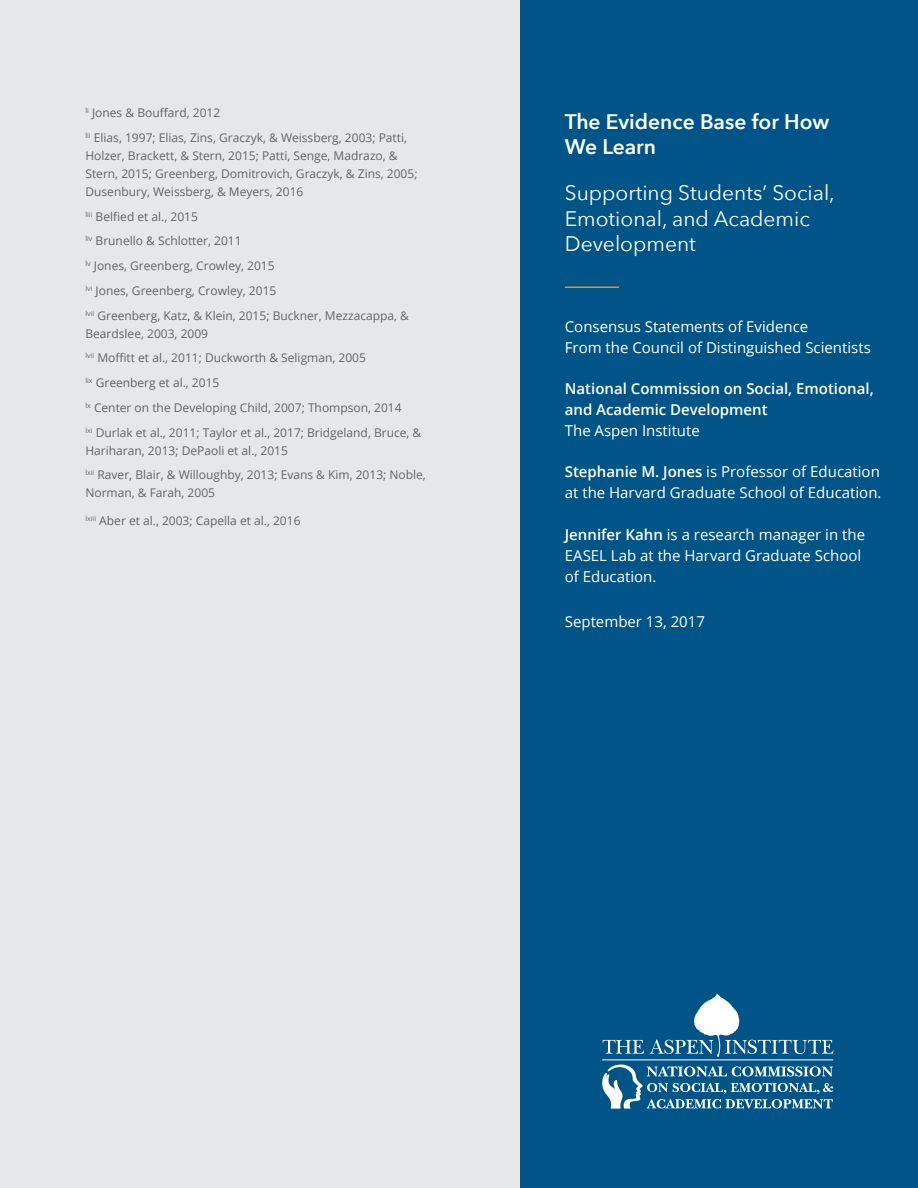
<style>
.page{position:relative;width:918px;height:1188px;background:#e6e7e8}
.page>*{position:absolute;margin:0;border:0;box-sizing:border-box;transform-origin:0 0}
.t1{font:21px/25.2px "Avenir Next";color:#fff}
.t2{font:600 21px/25.2px "Avenir Next";color:#fff}
.t3{font:15px/21px "Open Sans";color:#fff}
.t4{font:600 15px/21px "Open Sans";color:#fff}
.t5{font:12px/24.8px "Open Sans";color:#636466}
.s1{font-weight:600}
</style>
<div class="page">
<div style="left:521px;top:0;width:397px;height:1188px;background:#005487"></div>
<svg style="left:603px;top:1040px;width:41px;height:14px"></svg>
<svg style="left:650px;top:994px;width:183px;height:63px"></svg>
<hr style="left:602px;top:1060px;width:231px;height:1px;background:#fff">
<svg style="left:602px;top:1064px;width:231px;height:45px"></svg>
<hr style="left:565px;top:286px;width:54px;height:2px;background:#f18e20">
<p class="t5" style="left:85px;top:100px;width:323px"><sup>li</sup> Jones &amp; Bouffard, 2012<br><sup>lii</sup> Elias, 1997; Elias, Zins, Graczyk, &amp; Weissberg, 2003; Patti,</p>
<p class="t5" style="left:85px;top:146px;width:334px;line-height:18px">Holzer, Brackett, &amp; Stern, 2015; Patti, Senge, Madrazo, &amp;<br>Stern, 2015; Greenberg, Domitrovich, Graczyk, &amp; Zins, 2005;<br>Dusenbury, Weissberg, &amp; Meyers, 2016</p>
<p class="t5" style="left:85px;top:204px;width:325px"><sup>liii</sup> Belfied et al., 2015<br><sup>liv</sup> Brunello &amp; Schlotter, 2011<br><sup>lv</sup> Jones, Greenberg, Crowley, 2015<br><sup>lvi</sup> Jones, Greenberg, Crowley, 2015<br><sup>lvii</sup> Greenberg, Katz, &amp; Klein, 2015; Buckner, Mezzacappa, &amp;</p>
<p class="t5" style="left:85px;top:321px;width:337px">Beardslee, 2003, 2009<br><sup>lvii</sup> Moffitt et al., 2011; Duckworth &amp; Seligman, 2005<br><sup>lix</sup> Greenberg et al., 2015<br><sup>lx</sup> Center on the Developing Child, 2007; Thompson, 2014<br><sup>lxi</sup> Durlak et al., 2011; Taylor et al., 2017; Bridgeland, Bruce, &amp;</p>
<p class="t5" style="left:85px;top:438px;width:342px">Hariharan, 2013; DePaoli et al., 2015<br><sup>lxii</sup> Raver, Blair, &amp; Willoughby, 2013; Evans &amp; Kim, 2013; Noble,</p>
<p class="t5" style="left:85px;top:480px;width:131px">Norman, &amp; Farah, 2005</p>
<p class="t5" style="left:85px;top:508px;width:217px"><sup>lxiii</sup> Aber et al., 2003; Capella et al., 2016</p>
<h1 class="t2" style="left:565px;top:109px;width:266px">The Evidence Base for How<br>We Learn</h1>
<h1 class="t1" style="left:565px;top:180px;width:271px">Supporting Students’ Social,<br>Emotional, and Academic<br>Development</h1>
<p class="t3" style="left:565px;top:315px;width:307px">Consensus Statements of Evidence<br>From the Council of Distinguished Scientists</p>
<p class="t4" style="left:565px;top:377px;width:310px">National Commission on Social, Emotional, and Academic Development</p>
<p class="t3" style="left:565px;top:419px;width:137px">The Aspen Institute</p>
<p class="t3" style="left:565px;top:461px;width:318px"><span class="s1">Stephanie M. Jones</span> is Professor of Education at the Harvard Graduate School of Education.</p>
<p class="t3" style="left:565px;top:524px;width:302px"><span class="s1">Jennifer Kahn</span> is a research manager in the<br>EASEL Lab at the Harvard Graduate School of Education.</p>
<p class="t3" style="left:565px;top:611px;width:142px">September 13, 2017</p>
</div>
